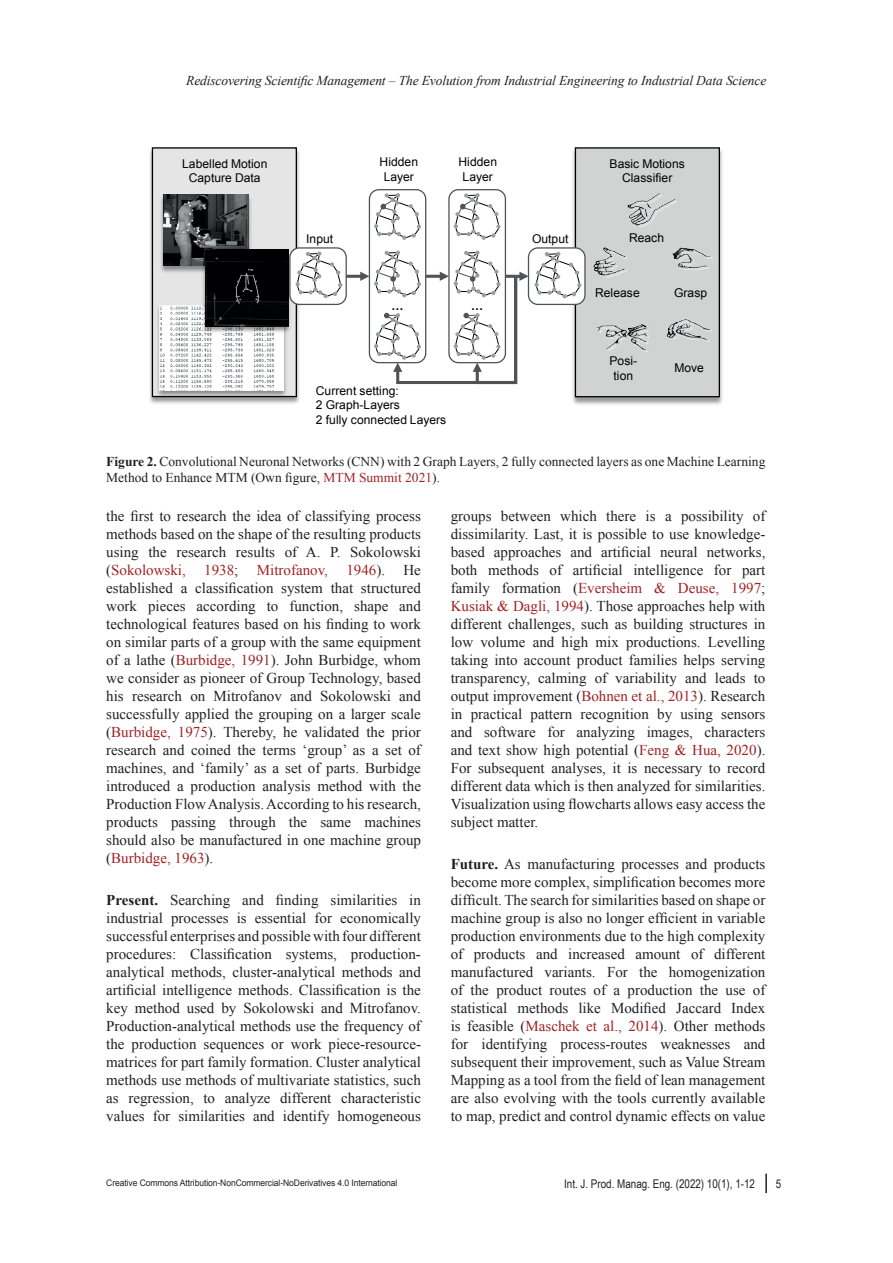
<style>
.page{position:relative;width:893px;height:1263px;background:#fff}
.page>*{position:absolute;margin:0;border:0;box-sizing:border-box;transform-origin:0 0}
.IJPME_TEXTO{font:15px/18px "Times New Roman";color:#231f20;text-align:justify}
.IJPME_TITULO_IMAGEN{font:13.5px/16.2px "Times New Roman";color:#231f20}
.t1{font:italic 13.5px "Times New Roman";letter-spacing:-.01em;color:#231f20}
.t2{font:12.15px/14.5px "Arial";letter-spacing:.005em;color:#000001;text-align:center}
.t3{font:700 12.15px "Arial";color:#000001}
.t4{font:12px "Arial Narrow";color:#231f20}
.t5{font:9px "Arial";letter-spacing:-.01em;color:#231f20;scale:.95 1}
.s1{font-weight:700}
.s2{color:#a02225}
</style>
<div class="page">
<img style="left:149px;top:147px;width:154px;height:257px">
<div style="left:152px;top:148px;width:144px;height:248px;background:#e4e5e4"></div>
<div style="left:152px;top:147px;width:145px;height:250px;border:1px solid #000001"></div>
<img style="left:572px;top:147px;width:151px;height:258px">
<div style="left:575px;top:148px;width:144px;height:249px;background:#d1d2d2"></div>
<div style="left:575px;top:147px;width:145px;height:250px;border:1px solid #000001"></div>
<img style="left:161px;top:194px;width:90px;height:78px">
<img style="left:163px;top:195px;width:86px;height:71px">
<img style="left:627px;top:193px;width:50px;height:34px">
<img style="left:666px;top:319px;width:46px;height:23px">
<img style="left:596px;top:324px;width:53px;height:28px">
<img style="left:593px;top:247px;width:35px;height:31px">
<img style="left:154px;top:305px;width:135px;height:95px">
<img style="left:160px;top:306px;width:124px;height:84px">
<img style="left:200px;top:248px;width:90px;height:88px">
<img style="left:205px;top:250px;width:83px;height:76px">
<hr style="left:346px;top:275px;width:16px;height:3px;background:#505355">
<div style="left:369px;top:189px;width:57px;height:174px;background:#fff;border:1px solid #505355;border-radius:9px"></div>
<svg style="left:374px;top:193px;width:47px;height:47px"></svg>
<div style="left:448px;top:189px;width:58px;height:174px;background:#fff;border:1px solid #505355;border-radius:9px"></div>
<svg style="left:454px;top:193px;width:47px;height:47px"></svg>
<div style="left:289px;top:247px;width:58px;height:58px;background:#fff;border:1px solid #505355;border-radius:9px"></div>
<svg style="left:296px;top:251px;width:46px;height:47px"></svg>
<div style="left:528px;top:247px;width:58px;height:58px;background:#fff;border:1px solid #505355;border-radius:9px"></div>
<svg style="left:360px;top:251px;width:221px;height:135px"></svg>
<img style="left:673px;top:240px;width:50px;height:38px">
<svg style="left:765px;top:1174px;width:2px;height:19px"></svg>
<p class="t1" style="left:186px;top:71px;width:582px">Rediscovering Scientific Management – The Evolution from Industrial Engineering to Industrial Data Science</p>
<p class="t2" style="left:380px;top:155px;width:40px">Hidden<br>Layer</p>
<p class="t2" style="left:459px;top:155px;width:40px">Hidden<br>Layer</p>
<p class="t2" style="left:182px;top:156px;width:87px">Labelled Motion<br>Capture Data</p>
<p class="t2" style="left:610px;top:156px;width:77px">Basic Motions<br>Classifier</p>
<p class="t2" style="left:306px;top:232px;width:29px">Input</p>
<p class="t2" style="left:532px;top:232px;width:38px">Output</p>
<p class="t3" style="left:392px;top:297px;width:14px">…</p>
<p class="t3" style="left:471px;top:297px;width:14px">…</p>
<p class="t2" style="left:316px;top:383px;width:132px;text-align:left">Current setting:<br>2 Graph-Layers<br>2 fully connected Layers</p>
<p class="t2" style="left:629px;top:230px;width:37px">Reach</p>
<p class="t2" style="left:595px;top:285px;width:46px">Release</p>
<p class="t2" style="left:674px;top:286px;width:35px">Grasp</p>
<p class="t2" style="left:610px;top:354px;width:29px">Posi&shy;tion</p>
<p class="t2" style="left:675px;top:360px;width:31px">Move</p>
<p class="IJPME_TITULO_IMAGEN" style="left:106px;top:453px;width:661px"><span class="s1">Figure 2.</span> Convolutional Neuronal Networks (CNN) with 2 Graph Layers, 2 fully connected layers as one Machine Learning<br>Method to Enhance MTM (Own figure, <span class="s2">MTM Summit 2021</span>).</p>
<p class="IJPME_TEXTO" style="left:106px;top:507px;width:316px">the first to research the idea of classifying process methods based on the shape of the resulting products using the research results of A. P. Sokolowski (<span class="s2">Sokolowski, 1938</span>; <span class="s2">Mitrofanov, 1946</span>). He established a classification system that structured work pieces according to function, shape and technological features based on his finding to work on similar parts of a group with the same equipment of a lathe (<span class="s2">Burbidge, 1991</span>). John Burbidge, whom we consider as pioneer of Group Technology, based his research on Mitrofanov and Sokolowski and successfully applied the grouping on a larger scale (<span class="s2">Burbidge, 1975</span>). Thereby, he validated the prior research and coined the terms ‘group’ as a set of machines, and ‘family’ as a set of parts. Burbidge introduced a production analysis method with the Production Flow Analysis. According to his research, products passing through the same machines should also be manufactured in one machine group (<span class="s2">Burbidge, 1963</span>).</p>
<p class="IJPME_TEXTO" style="left:106px;top:891px;width:316px"><span class="s1">Present.</span> Searching and finding similarities in industrial processes is essential for economically successful enterprises and possible with four different procedures: Classification systems, production&shy;analytical methods, cluster-analytical methods and artificial intelligence methods. Classification is the key method used by Sokolowski and Mitrofanov.<br>Production-analytical methods use the frequency of the production sequences or work piece-resource&shy;matrices for part family formation. Cluster analytical methods use methods of multivariate statistics, such as regression, to analyze different characteristic values for similarities and identify homogeneous</p>
<p class="IJPME_TEXTO" style="left:451px;top:507px;width:316px">groups between which there is a possibility of dissimilarity. Last, it is possible to use knowledge&shy;based approaches and artificial neural networks, both methods of artificial intelligence for part family formation (<span class="s2">Eversheim &amp; Deuse, 1997</span>; <span class="s2">Kusiak &amp; Dagli, 1994</span>). Those approaches help with different challenges, such as building structures in low volume and high mix productions. Levelling taking into account product families helps serving transparency, calming of variability and leads to output improvement (<span class="s2">Bohnen et al., 2013</span>). Research in practical pattern recognition by using sensors and software for analyzing images, characters and text show high potential (<span class="s2">Feng &amp; Hua, 2020</span>).<br>For subsequent analyses, it is necessary to record different data which is then analyzed for similarities.<br>Visualization using flowcharts allows easy access the subject matter.</p>
<p class="IJPME_TEXTO" style="left:451px;top:855px;width:316px"><span class="s1">Future.</span> As manufacturing processes and products become more complex, simplification becomes more difficult. The search for similarities based on shape or machine group is also no longer efficient in variable production environments due to the high complexity of products and increased amount of different manufactured variants. For the homogenization of the product routes of a production the use of statistical methods like Modified Jaccard Index is feasible (<span class="s2">Maschek et al., 2014</span>). Other methods for identifying process-routes weaknesses and subsequent their improvement, such as Value Stream Mapping as a tool from the field of lean management are also evolving with the tools currently available to map, predict and control dynamic effects on value</p>
<p class="t5" style="left:106px;top:1177px;width:308px">Creative Commons Attribution-NonCommercial-NoDerivatives 4.0 International</p>
<p class="t4" style="left:564px;top:1175px;width:192px">Int. J. Prod. Manag. Eng. (2022) 10(1), 1-12</p>
<p class="t4" style="left:776px;top:1175px;width:7px">5</p>
</div>
